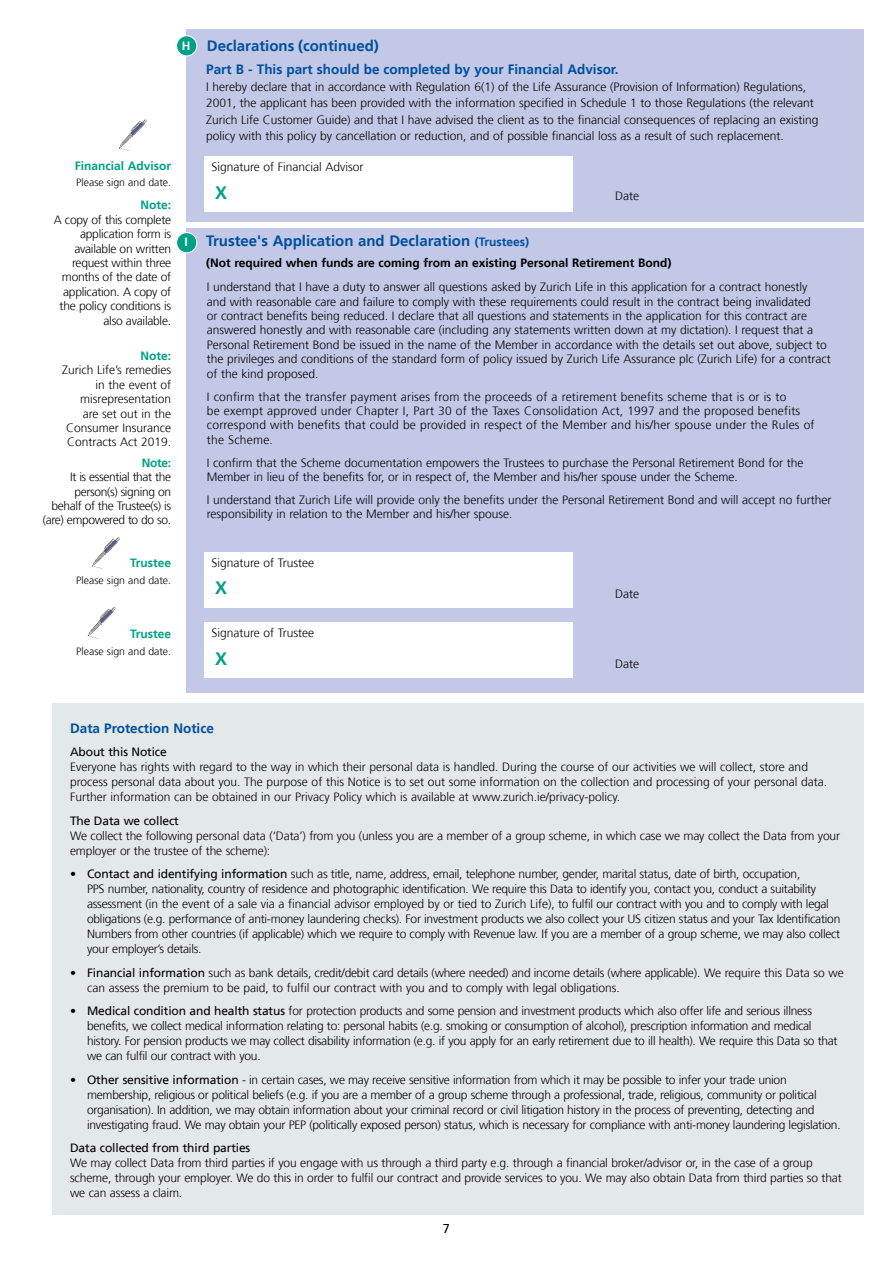
<style>
.page{position:relative;width:893px;height:1263px;background:#fff}
.page>*{position:absolute;margin:0;border:0;box-sizing:border-box;transform-origin:0 0}
.t1{font:700 18px "Frutiger";color:#00a184}
.t2{font:700 15px "Frutiger";color:#00509e}
.t3{font:700 13.5px "Frutiger";color:#00509e}
.t4{font:12.75px "Frutiger";color:#000}
.t5{font:300 12px/14.4px "Frutiger";color:#000}
.t6{font:300 12px/15px "Frutiger";letter-spacing:-.02em;color:#000}
.t7{font:300 12px/14.4px "Frutiger";letter-spacing:.02em;color:#000}
.t8{font:300 12px/14.4px "Frutiger";letter-spacing:-.03em;color:#000;text-align:right}
.t9{font:700 12px "Frutiger";color:#000}
.t10{font:12px "Frutiger";letter-spacing:-.01em;color:#000}
.t11{font:700 12px "Frutiger";color:#00a184}
.t12{font:700 12px "Frutiger";color:#fff}
.t13{font:300 10.5px "Frutiger";color:#000}
.s1{font-size:12px}
.s2{font-weight:400}
</style>
<div class="page">
<div style="left:186px;top:30px;width:677px;height:192px;background:#c2c8e6"></div>
<div style="left:186px;top:228px;width:677px;height:465px;background:#c2c8e6"></div>
<div style="left:204px;top:157px;width:369px;height:55px;background:#fff"></div>
<div style="left:52px;top:703px;width:811px;height:512px;background:#e3e8e8"></div>
<svg style="left:118px;top:119px;width:29px;height:32px"></svg>
<svg style="left:92px;top:537px;width:28px;height:32px"></svg>
<div style="left:204px;top:553px;width:369px;height:55px;background:#fff"></div>
<div style="left:204px;top:623px;width:369px;height:55px;background:#fff"></div>
<svg style="left:87px;top:607px;width:29px;height:32px"></svg>
<div style="left:177px;top:36px;width:20px;height:20px;background:#00a184;border-radius:50%"></div>
<div style="left:176px;top:35px;width:21px;height:21px;border:1px solid #fff;border-radius:50%"></div>
<div style="left:177px;top:233px;width:20px;height:20px;background:#00a184;border-radius:50%"></div>
<div style="left:176px;top:232px;width:21px;height:21px;border:1px solid #fff;border-radius:50%"></div>
<p class="t12" style="left:182px;top:38px;width:10px">H</p>
<p class="t11" style="left:75px;top:158px;width:98px">Financial Advisor</p>
<p class="t13" style="left:76px;top:176px;width:96px">Please sign and date.</p>
<p class="t11" style="left:140px;top:198px;width:32px">Note:</p>
<p class="t6" style="left:54px;top:213px;width:119px;line-height:14.4px;text-align:right">A copy of this complete application form is available on written request within three months of the date of application. A copy of the policy conditions is also available.</p>
<p class="t11" style="left:140px;top:349px;width:32px">Note:</p>
<p class="t5" style="left:62px;top:363px;width:111px;text-align:right">Zurich Life’s remedies in the event of misrepresentation are set out in the<br>Consumer Insurance<br>Contracts Act 2019.</p>
<p class="t11" style="left:142px;top:456px;width:31px">Note:</p>
<p class="t8" style="left:43px;top:470px;width:130px">It is essential that the person(s) signing on behalf of the Trustee(s) is (are) empowered to do so.</p>
<p class="t11" style="left:130px;top:556px;width:42px">Trustee</p>
<p class="t13" style="left:76px;top:574px;width:96px">Please sign and date.</p>
<p class="t12" style="left:184px;top:235px;width:5px">I</p>
<p class="t11" style="left:130px;top:627px;width:42px">Trustee</p>
<p class="t13" style="left:76px;top:645px;width:96px">Please sign and date.</p>
<p class="t2" style="left:207px;top:37px;width:173px">Declarations (continued)</p>
<p class="t3" style="left:206px;top:62px;width:414px">Part B - This part should be completed by your Financial Advisor.</p>
<p class="t5" style="left:206px;top:79px;width:614px;line-height:16.5px">I hereby declare that in accordance with Regulation 6(1) of the Life Assurance (Provision of Information) Regulations, 2001, the applicant has been provided with the information specified in Schedule 1 to those Regulations (the relevant Zurich Life Customer Guide) and that I have advised the client as to the financial consequences of replacing an existing policy with this policy by cancellation or reduction, and of possible financial loss as a result of such replacement.</p>
<p class="t5" style="left:211px;top:160px;width:154px">Signature of Financial Advisor</p>
<h1 class="t1" style="left:215px;top:182px;width:14px">X</h1>
<p class="t5" style="left:615px;top:189px;width:25px">Date</p>
<p class="t2" style="left:206px;top:232px;width:324px">Trustee's Application and Declaration <span class="s1">(Trustees)</span></p>
<p class="t9" style="left:206px;top:256px;width:467px">(Not required when funds are coming from an existing Personal Retirement Bond)</p>
<p class="t5" style="left:207px;top:280px;width:625px">I understand that I have a duty to answer all questions asked by Zurich Life in this application for a contract honestly<br>and with reasonable care and failure to comply with these requirements could result in the contract being invalidated<br>or contract benefits being reduced. I declare that all questions and statements in the application for this contract are answered honestly and with reasonable care (including any statements written down at my dictation). I request that a Personal Retirement Bond be issued in the name of the Member in accordance with the details set out above, subject to the privileges and conditions of the standard form of policy issued by Zurich Life Assurance plc (Zurich Life) for a contract of the kind proposed.</p>
<p class="t7" style="left:207px;top:389px;width:609px">I confirm that the transfer payment arises from the proceeds of a retirement benefits scheme that is or is to<br>be exempt approved under Chapter I, Part 30 of the Taxes Consolidation Act, 1997 and the proposed benefits correspond with benefits that could be provided in respect of the Member and his/her spouse under the Rules of the Scheme.</p>
<p class="t5" style="left:207px;top:455px;width:598px">I confirm that the Scheme documentation empowers the Trustees to purchase the Personal Retirement Bond for the<br>Member in lieu of the benefits for, or in respect of, the Member and his/her spouse under the Scheme.</p>
<p class="t5" style="left:207px;top:493px;width:626px">I understand that Zurich Life will provide only the benefits under the Personal Retirement Bond and will accept no further responsibility in relation to the Member and his/her spouse.</p>
<p class="t5" style="left:211px;top:556px;width:104px">Signature of Trustee</p>
<h1 class="t1" style="left:215px;top:578px;width:14px">X</h1>
<p class="t5" style="left:211px;top:626px;width:104px">Signature of Trustee</p>
<h1 class="t1" style="left:215px;top:648px;width:14px">X</h1>
<p class="t5" style="left:615px;top:587px;width:25px">Date</p>
<p class="t5" style="left:615px;top:657px;width:25px">Date</p>
<p class="t3" style="left:70px;top:720px;width:145px">Data Protection Notice</p>
<p class="t10" style="left:70px;top:745px;width:98px">About this Notice</p>
<p class="t5" style="left:70px;top:760px;width:759px;line-height:15px">Everyone has rights with regard to the way in which their personal data is handled. During the course of our activities we will collect, store and process personal data about you. The purpose of this Notice is to set out some information on the collection and processing of your personal data.<br>Further information can be obtained in our Privacy Policy which is available at www.zurich.ie/privacy-policy.</p>
<p class="t10" style="left:70px;top:813px;width:110px">The Data we collect</p>
<p class="t5" style="left:70px;top:828px;width:771px;line-height:15px">We collect the following personal data (‘Data’) from you (unless you are a member of a group scheme, in which case we may collect the Data from your employer or the trustee of the scheme):</p>
<p class="t6" style="left:87px;top:867px;width:755px;text-indent:-17px"><span class="s2">• Contact and identifying information</span> such as title, name, address, email, telephone number, gender, marital status, date of birth, occupation,<br>PPS number, nationality, country of residence and photographic identification. We require this Data to identify you, contact you, conduct a suitability assessment (in the event of a sale via a financial advisor employed by or tied to Zurich Life), to fulfil our contract with you and to comply with legal obligations (e.g. performance of anti-money laundering checks). For investment products we also collect your US citizen status and your Tax Identification Numbers from other countries (if applicable) which we require to comply with Revenue law. If you are a member of a group scheme, we may also collect your employer’s details.</p>
<p class="t5" style="left:87px;top:965px;width:758px;line-height:15px;text-indent:-17px"><span class="s2">• Financial information</span> such as bank details, credit/debit card details (where needed) and income details (where applicable). We require this Data so we can assess the premium to be paid, to fulfil our contract with you and to comply with legal obligations.</p>
<p class="t6" style="left:87px;top:1004px;width:752px;text-indent:-17px"><span class="s2">• Medical condition and health status</span> for protection products and some pension and investment products which also offer life and serious illness benefits, we collect medical information relating to: personal habits (e.g. smoking or consumption of alcohol), prescription information and medical history. For pension products we may collect disability information (e.g. if you apply for an early retirement due to ill health). We require this Data so that we can fulfil our contract with you.</p>
<p class="t6" style="left:87px;top:1072px;width:755px;text-indent:-17px"><span class="s2">• Other sensitive information</span> - in certain cases, we may receive sensitive information from which it may be possible to infer your trade union membership, religious or political beliefs (e.g. if you are a member of a group scheme through a professional, trade, religious, community or political organisation). In addition, we may obtain information about your criminal record or civil litigation history in the process of preventing, detecting and investigating fraud. We may obtain your PEP (politically exposed person) status, which is necessary for compliance with anti-money laundering legislation.</p>
<p class="t10" style="left:70px;top:1141px;width:182px">Data collected from third parties</p>
<p class="t5" style="left:70px;top:1156px;width:773px;line-height:15px">We may collect Data from third parties if you engage with us through a third party e.g. through a financial broker/advisor or, in the case of a group scheme, through your employer. We do this in order to fulfil our contract and provide services to you. We may also obtain Data from third parties so that we can assess a claim.</p>
<p class="t4" style="left:443px;top:1221px;width:9px">7</p>
</div>
